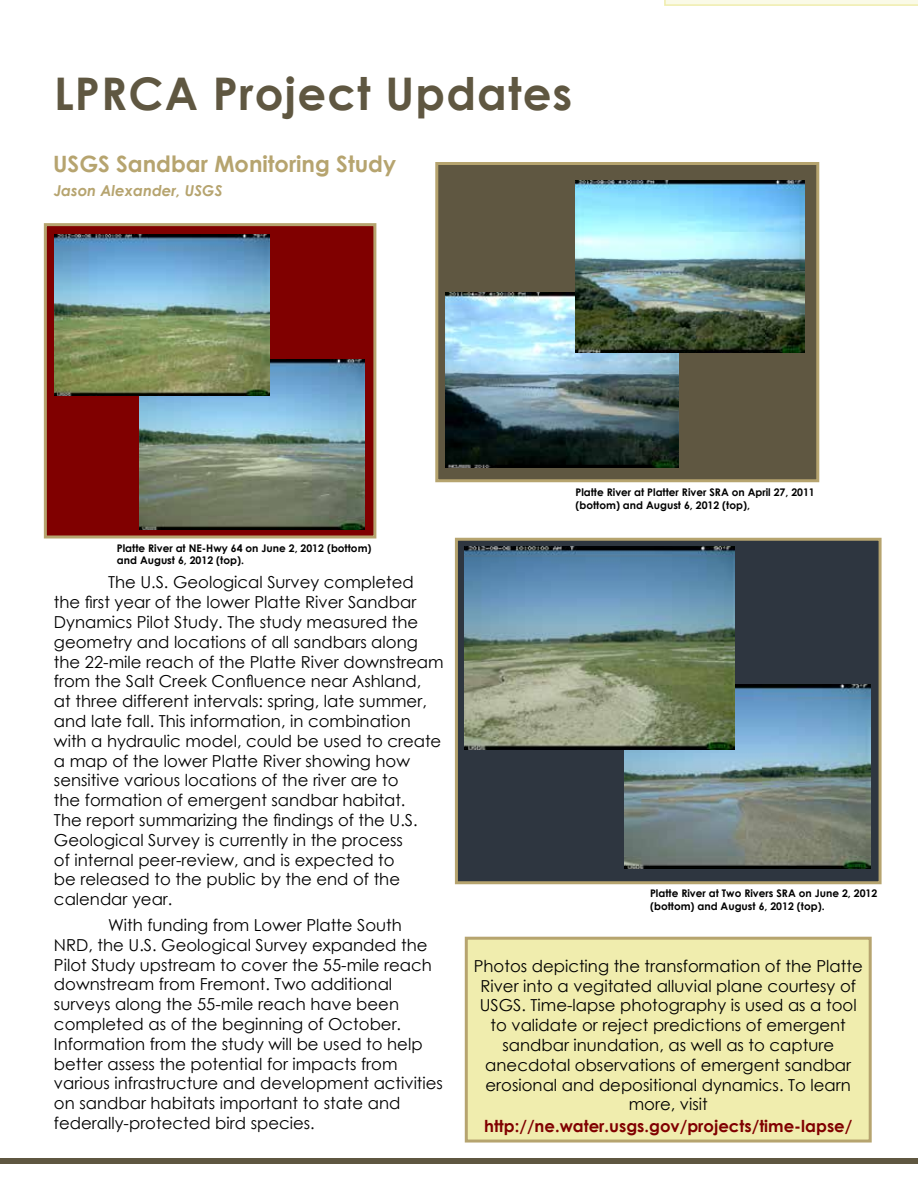
<style>
.page{position:relative;width:918px;height:1188px;background:#fff}
.page>*{position:absolute;margin:0;border:0;box-sizing:border-box;transform-origin:0 0}
.t1{font:700 45px "Century Gothic";letter-spacing:.025em;color:#5f5741}
.t2{font:700 22.5px "Century Gothic";color:#b6a46f}
.t3{font:16.5px/19.8px "Century Gothic";color:#000}
.t4{font:700 16.5px "Century Gothic";color:#800000}
.t5{font:italic 700 15px "Century Gothic";color:#b6a46f}
.t6{font:700 10.5px/12.6px "Century Gothic";color:#000}
</style>
<div class="page">
<div style="left:44px;top:223px;width:332px;height:315px;background:#800000;border:3px solid #b6a46f"></div>
<div style="left:435px;top:162px;width:384px;height:320px;background:#5f5741;border:3px solid #b6a46f"></div>
<div style="left:455px;top:538px;width:427px;height:346px;background:#2e3640;border:3px solid #b6a46f"></div>
<div style="left:0;top:1158px;width:918px;height:6px;background:#5f5741"></div>
<svg style="left:664px;top:0;width:254px;height:6px;background:#f7f6d8"></svg>
<img style="left:624px;top:684px;width:247px;height:185px">
<img style="left:139px;top:360px;width:226px;height:169px">
<img style="left:54px;top:234px;width:216px;height:162px">
<img style="left:446px;top:293px;width:233px;height:175px">
<img style="left:464px;top:547px;width:270px;height:202px">
<img style="left:575px;top:180px;width:230px;height:172px">
<div style="left:466px;top:938px;width:404px;height:203px;background:#f0edae"></div>
<div style="left:465px;top:937px;width:407px;height:206px;border:3px solid #b6a46f"></div>
<h1 class="t1" style="left:54px;top:59px;width:520px">LPRCA Project Updates</h1>
<h2 class="t2" style="left:53px;top:147px;width:344px">USGS Sandbar Monitoring Study</h2>
<p class="t5" style="left:54px;top:180px;width:170px">Jason Alexander, USGS</p>
<p class="t6" style="left:117px;top:541px;width:256px">Platte River at NE-Hwy 64 on June 2, 2012 (bottom) and August 6, 2012 (top).</p>
<p class="t3" style="left:54px;top:572px;width:391px;text-indent:54px">The U.S. Geological Survey completed the first year of the lower Platte River Sandbar Dynamics Pilot Study. The study measured the geometry and locations of all sandbars along the 22-mile reach of the Platte River downstream from the Salt Creek Confluence near Ashland,<br>at three different intervals: spring, late summer, and late fall. This information, in combination with a hydraulic model, could be used to create a map of the lower Platte River showing how sensitive various locations of the river are to<br>the formation of emergent sandbar habitat.<br>The report summarizing the findings of the U.S.<br>Geological Survey is currently in the process<br>of internal peer-review, and is expected to<br>be released to the public by the end of the calendar year.</p>
<p class="t3" style="left:54px;top:915px;width:391px;text-indent:54px">With funding from Lower Platte South NRD, the U.S. Geological Survey expanded the Pilot Study upstream to cover the 55-mile reach downstream from Fremont. Two additional surveys along the 55-mile reach have been completed as of the beginning of October.<br>Information from the study will be used to help better assess the potential for impacts from various infrastructure and development activities on sandbar habitats important to state and federally-protected bird species.</p>
<p class="t6" style="left:575px;top:486px;width:241px">Platte River at Platter River SRA on April 27, 2011 (bottom) and August 6, 2012 (top),</p>
<p class="t6" style="left:650px;top:887px;width:229px">Platte River at Two Rivers SRA on June 2, 2012 (bottom) and August 6, 2012 (top).</p>
<p class="t3" style="left:474px;top:956px;width:390px;text-align:center">Photos depicting the transformation of the Platte River into a vegitated alluvial plane courtesy of USGS. Time-lapse photography is used as a tool to validate or reject predictions of emergent sandbar inundation, as well as to capture anecdotal observations of emergent sandbar erosional and depositional dynamics. To learn more, visit</p>
<p class="t4" style="left:484px;top:1114px;width:370px">http://ne.water.usgs.gov/projects/time-lapse/</p>
</div>
